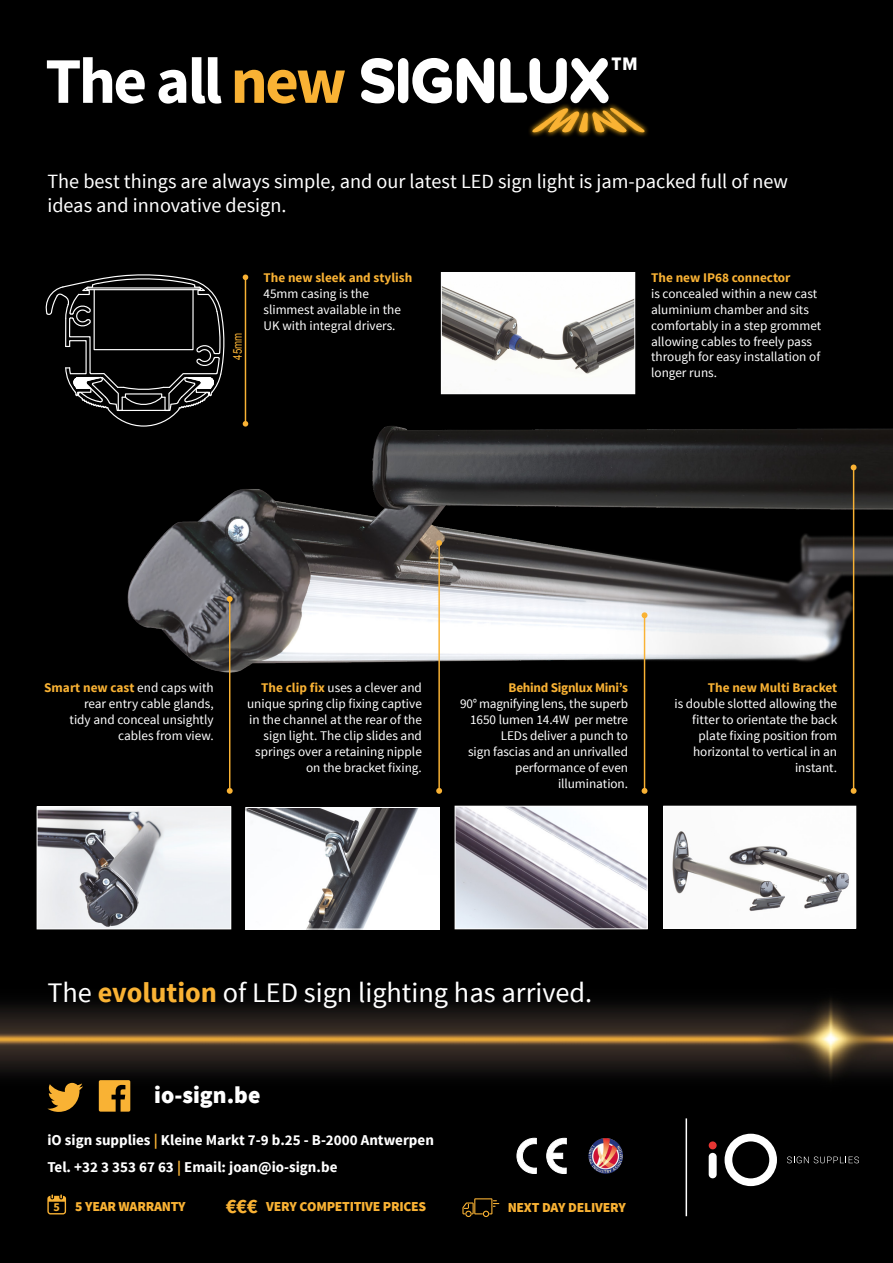
<style>
.page{position:relative;width:893px;height:1263px;background:#000}
.page>*{position:absolute;margin:0;border:0;box-sizing:border-box;transform-origin:0 0}
.t1{font:65.85px "Proxima Soft Extrabld";letter-spacing:-.02em;color:#fff;scale:.91 1}
.t2{font:28.35px "Source Sans Pro";color:#fff}
.t3{font:900 23.7px "Source Sans Pro";color:#fff}
.t4{font:20.25px/24.3px "Source Sans Pro";color:#fff}
.t5{font:18.75px "Proxima Nova Extrabld";color:#fff;scale:.91 1}
.t6{font:700 15px/27.5px "Source Sans Pro";color:#fff}
.t7{font:900 13.65px "Source Sans Pro";letter-spacing:-.02em;color:#f9b234}
.t8{font:13.2px/15.9px "Source Sans Pro";color:#fff;text-align:right}
.t9{font:700 13.2px "Source Sans Pro";color:#f9b234}
.t10{font:700 13.2px "Source Sans Pro";letter-spacing:-.02em;color:#f9b234}
.t11{font:12.15px "Arial";color:#f9b234;scale:.79 1}
.s1{font-family:"Source Sans Pro";font-weight:700;font-size:65.1px}
.s2{font-family:"Source Sans Pro";font-weight:700;font-size:65.1px;color:#f9b234}
.s3{font-weight:700;color:#f9b234}
.s4{color:#f9b234}
.s5{font-weight:700;font-size:12.15px}
.s6{font-weight:700;font-size:20.7px}
</style>
<div class="page">
<img style="left:0;top:918px;width:893px;height:228px">
<svg style="left:787px;top:1156px;width:72px;height:7px"></svg>
<svg style="left:725px;top:1134px;width:52px;height:52px"></svg>
<div style="left:709px;top:1153px;width:8px;height:25px;background:#fff;border-radius:4px"></div>
<div style="left:709px;top:1141px;width:8px;height:8px;background:#e73633;border-radius:50%"></div>
<img style="left:443px;top:274px;width:190px;height:118px">
<div style="left:441px;top:272px;width:194px;height:122px;border:1px solid #fff"></div>
<img style="left:529px;top:104px;width:119px;height:33px">
<img style="left:588px;top:1138px;width:35px;height:36px">
<svg style="left:546px;top:1138px;width:21px;height:36px"></svg>
<svg style="left:517px;top:1138px;width:20px;height:36px"></svg>
<svg style="left:47px;top:1083px;width:36px;height:29px"></svg>
<svg style="left:99px;top:1080px;width:31px;height:32px"></svg>
<img style="left:39px;top:808px;width:190px;height:119px">
<div style="left:37px;top:806px;width:194px;height:123px;border:1px solid #fff"></div>
<img style="left:457px;top:808px;width:188px;height:119px">
<div style="left:455px;top:806px;width:192px;height:123px;border:1px solid #fff"></div>
<img style="left:665px;top:808px;width:189px;height:118px">
<div style="left:663px;top:806px;width:193px;height:122px;border:1px solid #fff"></div>
<img style="left:248px;top:809px;width:189px;height:118px">
<div style="left:246px;top:807px;width:193px;height:122px;border:1px solid #fff"></div>
<img style="left:127px;top:426px;width:766px;height:310px">
<svg style="left:45px;top:274px;width:210px;height:153px"></svg>
<hr style="left:438px;top:543px;width:2px;height:248px;background:#f9b234">
<svg style="left:436px;top:788px;width:6px;height:6px"></svg>
<svg style="left:436px;top:540px;width:6px;height:6px"></svg>
<hr style="left:229px;top:599px;width:1px;height:192px;background:#f9b234">
<svg style="left:227px;top:788px;width:6px;height:6px"></svg>
<svg style="left:227px;top:596px;width:6px;height:6px"></svg>
<hr style="left:644px;top:615px;width:1px;height:176px;background:#f9b234">
<svg style="left:642px;top:788px;width:5px;height:6px"></svg>
<svg style="left:642px;top:612px;width:5px;height:6px"></svg>
<hr style="left:853px;top:467px;width:1px;height:324px;background:#f9b234">
<svg style="left:851px;top:788px;width:5px;height:6px"></svg>
<svg style="left:851px;top:464px;width:5px;height:6px"></svg>
<hr style="left:686px;top:1118px;width:1px;height:98px;background:#fff">
<svg style="left:47px;top:1194px;width:19px;height:20px"></svg>
<svg style="left:462px;top:1198px;width:37px;height:19px"></svg>
<h1 class="t1" style="left:45px;top:31px;width:622px"><span class="s1">The all</span> <span class="s2">new</span> SIGNLUX</h1>
<h3 class="t5" style="left:611px;top:53px;width:30px">TM</h3>
<h3 class="t4" style="left:47px;top:169px;width:742px">The best things are always simple, and our latest LED sign light is jam-packed full of new ideas and innovative design.</h3>
<p class="t11" style="left:230px;top:360px;width:36px;rotate:-90deg">45mm</p>
<p class="t9" style="left:263px;top:269px;width:150px">The new sleek and stylish</p>
<p class="t8" style="left:263px;top:286px;width:139px;text-align:left">45mm casing is the slimmest available in the<br>UK with integral drivers.</p>
<p class="t9" style="left:651px;top:269px;width:141px">The new IP68 connector</p>
<p class="t8" style="left:651px;top:286px;width:172px;text-align:left">is concealed within a new cast aluminium chamber and sits comfortably in a step grommet allowing cables to freely pass through for easy installation of longer runs.</p>
<p class="t8" style="left:247px;top:680px;width:176px"><span class="s3">The clip fix</span> uses a clever and unique spring clip fixing captive in the channel at the rear of the sign light. The clip slides and springs over a retaining nipple on the bracket fixing.</p>
<p class="t8" style="left:44px;top:680px;width:171px"><span class="s3">Smart new cast</span> end caps with rear entry cable glands,<br>tidy and conceal unsightly cables from view.</p>
<p class="t10" style="left:509px;top:680px;width:121px">Behind Signlux Mini’s</p>
<p class="t8" style="left:460px;top:696px;width:169px">90° magnifying lens, the superb<br>1650 lumen 14.4W per metre<br>LEDs deliver a punch to<br>sign fascias and an unrivalled performance of even illumination.</p>
<p class="t9" style="left:708px;top:680px;width:131px">The new Multi Bracket</p>
<p class="t8" style="left:674px;top:696px;width:164px">is double slotted allowing the fitter to orientate the back plate fixing position from horizontal to vertical in an instant.</p>
<h2 class="t2" style="left:47px;top:975px;width:546px">The <span class="s3">evolution</span> of LED sign lighting has arrived.</h2>
<h3 class="t3" style="left:154px;top:1080px;width:108px">io-sign.be</h3>
<p class="t6" style="left:47px;top:1126px;width:388px">iO sign supplies <span class="s4">|</span> Kleine Markt 7-9 b.25 - B-2000 Antwerpen<br>Tel. +32 3 353 67 63 <span class="s4">|</span> Email: joan@io-sign.be</p>
<p class="t7" style="left:54px;top:1198px;width:133px"><span class="s5">5</span> 5 YEAR WARRANTY</p>
<p class="t7" style="left:226px;top:1198px;width:202px"><span class="s6">€€€</span> VERY COMPETITIVE PRICES</p>
<p class="t7" style="left:508px;top:1198px;width:120px">NEXT DAY DELIVERY</p>
</div>
